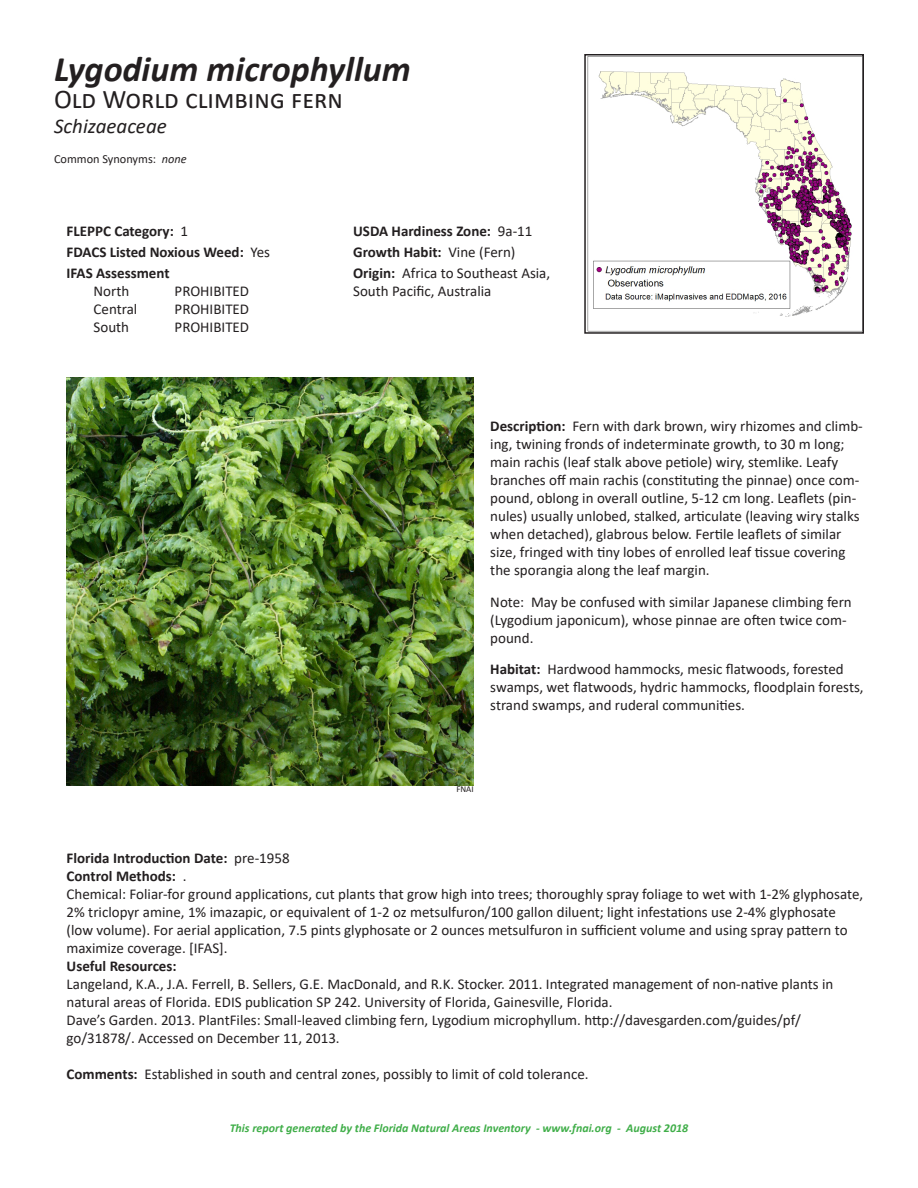
<style>
.page{position:relative;width:918px;height:1188px;background:#fff}
.page>*{position:absolute;margin:0;border:0;box-sizing:border-box;transform-origin:0 0}
.sci_name{font:italic 700 36px "Calibri";color:#231f20}
.sci_name-2{font:27px "Calibri";color:#231f20}
.sci_name-3{font:italic 21px "Calibri";color:#231f20}
.t1{font:15px/18px "Calibri";color:#231f20}
.t2{font:700 15px "Calibri";color:#231f20}
.sci_name-4{font:12.3px "Calibri";color:#231f20}
.t3{font:italic 700 12px "Calibri";color:#40ae49}
.t4{font:9px "Calibri";color:#231f20}
.s1{font-style:italic}
.s2{font-weight:400}
.s3{font-weight:700}
</style>
<div class="page">
<img style="left:587px;top:57px;width:274px;height:274px">
<div style="left:584px;top:54px;width:280px;height:280px;border:2px solid #231f20"></div>
<img style="left:67px;top:378px;width:407px;height:407px">
<p class="sci_name" style="left:54px;top:44px;width:358px">Lygodium microphyllum</p>
<p class="sci_name-2" style="left:54px;top:80px;width:290px">Old World climbing fern</p>
<p class="sci_name-3" style="left:54px;top:112px;width:114px">Schizaeaceae</p>
<p class="sci_name-4" style="left:54px;top:150px;width:134px">Common Synonyms: <span class="s1">none</span></p>
<p class="t2" style="left:67px;top:221px;width:123px">FLEPPC Category: <span class="s2">1</span></p>
<p class="t2" style="left:67px;top:242px;width:205px">FDACS Listed Noxious Weed: <span class="s2">Yes</span></p>
<p class="t2" style="left:67px;top:263px;width:105px">IFAS Assessment</p>
<p class="t1" style="left:94px;top:282px;width:37px">North</p>
<p class="t1" style="left:175px;top:282px;width:76px">PROHIBITED</p>
<p class="t1" style="left:94px;top:300px;width:45px">Central</p>
<p class="t1" style="left:175px;top:300px;width:76px">PROHIBITED</p>
<p class="t1" style="left:94px;top:318px;width:37px">South</p>
<p class="t1" style="left:175px;top:318px;width:76px">PROHIBITED</p>
<p class="t2" style="left:353px;top:221px;width:181px">USDA Hardiness Zone: <span class="s2">9a-11</span></p>
<p class="t2" style="left:353px;top:242px;width:164px">Growth Habit: <span class="s2">Vine (Fern)</span></p>
<p class="t1" style="left:353px;top:264px;width:199px"><span class="s3">Origin:</span> Africa to Southeast Asia,<br>South Pacific, Australia</p>
<p class="t1" style="left:490px;top:417px;width:374px"><span class="s3">Description:</span> Fern with dark brown, wiry rhizomes and climb&shy;ing, twining fronds of indeterminate growth, to 30 m long; main rachis (leaf stalk above petiole) wiry, stemlike. Leafy branches off main rachis (constituting the pinnae) once com&shy;pound, oblong in overall outline, 5-12 cm long. Leaflets (pin&shy;nules) usually unlobed, stalked, articulate (leaving wiry stalks when detached), glabrous below. Fertile leaflets of similar size, fringed with tiny lobes of enrolled leaf tissue covering the sporangia along the leaf margin.</p>
<p class="t1" style="left:490px;top:593px;width:363px">Note: May be confused with similar Japanese climbing fern (Lygodium japonicum), whose pinnae are often twice com&shy;pound.</p>
<p class="t1" style="left:490px;top:660px;width:375px"><span class="s3">Habitat:</span> Hardwood hammocks, mesic flatwoods, forested swamps, wet flatwoods, hydric hammocks, floodplain forests, strand swamps, and ruderal communities.</p>
<p class="t4" style="left:456px;top:783px;width:19px">FNAI</p>
<p class="t2" style="left:67px;top:848px;width:225px">Florida Introduction Date: <span class="s2">pre-1958</span></p>
<p class="t2" style="left:67px;top:866px;width:122px">Control Methods: <span class="s2">.</span></p>
<p class="t1" style="left:67px;top:885px;width:798px">Chemical: Foliar-for ground applications, cut plants that grow high into trees; thoroughly spray foliage to wet with 1-2% glyphosate, 2% triclopyr amine, 1% imazapic, or equivalent of 1-2 oz metsulfuron/100 gallon diluent; light infestations use 2-4% glyphosate (low volume). For aerial application, 7.5 pints glyphosate or 2 ounces metsulfuron in sufficient volume and using spray pattern to maximize coverage. [IFAS].</p>
<p class="t2" style="left:67px;top:956px;width:112px">Useful Resources:</p>
<p class="t1" style="left:67px;top:975px;width:768px">Langeland, K.A., J.A. Ferrell, B. Sellers, G.E. MacDonald, and R.K. Stocker. 2011. Integrated management of non-native plants in natural areas of Florida. EDIS publication SP 242. University of Florida, Gainesville, Florida.</p>
<p class="t1" style="left:67px;top:1011px;width:736px">Dave’s Garden. 2013. PlantFiles: Small-leaved climbing fern, Lygodium microphyllum. http://davesgarden.com/guides/pf/ go/31878/. Accessed on December 11, 2013.</p>
<p class="t1" style="left:67px;top:1065px;width:524px"><span class="s3">Comments:</span> Established in south and central zones, possibly to limit of cold tolerance.</p>
<p class="t3" style="left:230px;top:1119px;width:460px">This report generated by the Florida Natural Areas Inventory - www.fnai.org - August 2018</p>
</div>
